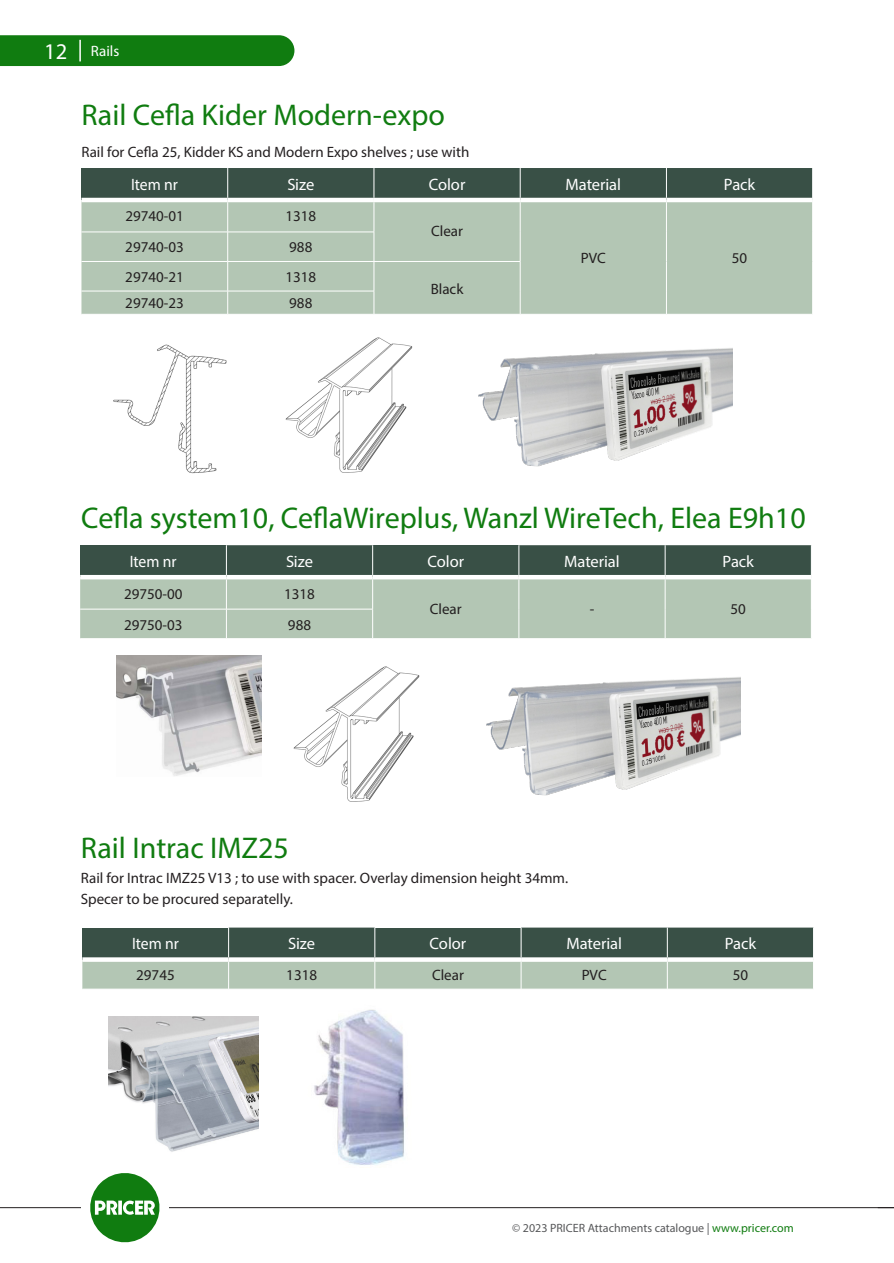
<style>
.page{position:relative;width:894px;height:1263px;background:#fff}
.page>*{position:absolute;margin:0;border:0;box-sizing:border-box;transform-origin:0 0}
.t1{font:30px "Myriad Pro";color:#107c10}
.t2{font:16.5px "Myriad Pro";letter-spacing:-.005em;color:#fff}
.t3{font:16.5px "Myriad Pro";letter-spacing:-.005em;color:#fff;scale:.95 1}
.t4{font:15px/21px "Myriad Pro";color:#231f20}
.t5{font:15px "Myriad Pro";color:#fff}
.t6{font:12px "Myriad Pro";color:#57585a}
.s1{font-size:22.5px}
.s2{color:#107c10}
</style>
<div class="page">
<hr style="left:0;top:1207px;width:893px;height:1px;background:#231f20">
<div style="left:81px;top:1200px;width:87px;height:14px;background:#fff"></div>
<svg style="left:90px;top:1173px;width:70px;height:70px"></svg>
<div style="left:0;top:35px;width:294px;height:31px;background:#107c10"></div>
<hr style="left:79px;top:40px;width:2px;height:21px;background:#fff">
<div style="left:81px;top:168px;width:147px;height:32px;background:#395046"></div>
<div style="left:228px;top:168px;width:584px;height:30px;background:#395046"></div>
<div style="left:374px;top:168px;width:146px;height:32px;background:#395046"></div>
<div style="left:81px;top:202px;width:731px;height:112px;background:#b3c6b4"></div>
<hr style="left:227px;top:168px;width:1px;height:30px;background:#fff">
<hr style="left:373px;top:168px;width:1px;height:30px;background:#fff">
<hr style="left:519px;top:168px;width:1px;height:30px;background:#fff">
<hr style="left:666px;top:168px;width:1px;height:30px;background:#fff">
<hr style="left:81px;top:198px;width:147px;height:4px;background:#fff">
<hr style="left:374px;top:198px;width:146px;height:4px;background:#fff">
<hr style="left:227px;top:202px;width:1px;height:30px;background:#fff">
<hr style="left:373px;top:202px;width:1px;height:30px;background:#fff">
<hr style="left:519px;top:202px;width:1px;height:30px;background:#fff">
<hr style="left:666px;top:202px;width:1px;height:30px;background:#fff">
<hr style="left:81px;top:232px;width:147px;height:1px;background:#fff">
<hr style="left:228px;top:232px;width:146px;height:1px;background:#fff">
<svg style="left:666px;top:232px;width:1px;height:29px"></svg>
<svg style="left:812px;top:232px;width:1px;height:29px"></svg>
<hr style="left:81px;top:261px;width:147px;height:1px;background:#fff">
<hr style="left:228px;top:261px;width:146px;height:1px;background:#fff">
<hr style="left:374px;top:261px;width:146px;height:1px;background:#fff">
<hr style="left:666px;top:261px;width:1px;height:30px;background:#fff">
<hr style="left:81px;top:291px;width:147px;height:1px;background:#fff">
<hr style="left:228px;top:291px;width:146px;height:1px;background:#fff">
<svg style="left:227px;top:232px;width:1px;height:82px"></svg>
<svg style="left:373px;top:232px;width:1px;height:82px"></svg>
<svg style="left:519px;top:232px;width:1px;height:82px"></svg>
<svg style="left:666px;top:291px;width:1px;height:23px"></svg>
<svg style="left:812px;top:291px;width:1px;height:22px"></svg>
<img style="left:113px;top:344px;width:114px;height:130px">
<img style="left:314px;top:1009px;width:90px;height:156px">
<img style="left:108px;top:1016px;width:150px;height:136px">
<img style="left:285px;top:337px;width:128px;height:136px">
<img style="left:478px;top:348px;width:254px;height:119px">
<svg style="left:82px;top:927px;width:731px;height:62px;background:#809387"></svg>
<svg style="left:80px;top:545px;width:731px;height:93px;background:#90a395"></svg>
<img style="left:116px;top:655px;width:145px;height:121px">
<img style="left:293px;top:666px;width:127px;height:136px">
<img style="left:486px;top:677px;width:254px;height:119px">
<p class="t5" style="left:44px;top:42px;width:77px"><span class="s1">12</span> Rails</p>
<h1 class="t1" style="left:81px;top:97px;width:365px">Rail Cefla Kider Modern-expo</h1>
<p class="t4" style="left:81px;top:141px;width:389px">Rail for Cefla 25, Kidder KS and Modern Expo shelves ; use with</p>
<p class="t3" style="left:131px;top:174px;width:51px">Item nr</p>
<p class="t2" style="left:287px;top:174px;width:28px">Size</p>
<p class="t2" style="left:428px;top:174px;width:38px">Color</p>
<p class="t2" style="left:565px;top:174px;width:57px">Material</p>
<p class="t2" style="left:723px;top:174px;width:33px">Pack</p>
<p class="t4" style="left:125px;top:205px;width:60px">29740-01</p>
<p class="t4" style="left:285px;top:205px;width:32px">1318</p>
<p class="t4" style="left:431px;top:221px;width:33px">Clear</p>
<p class="t4" style="left:580px;top:247px;width:27px">PVC</p>
<p class="t4" style="left:731px;top:247px;width:17px">50</p>
<p class="t4" style="left:125px;top:236px;width:60px">29740-03</p>
<p class="t4" style="left:289px;top:236px;width:25px">988</p>
<p class="t4" style="left:125px;top:266px;width:60px">29740-21</p>
<p class="t4" style="left:285px;top:266px;width:32px">1318</p>
<p class="t4" style="left:430px;top:278px;width:34px">Black</p>
<p class="t4" style="left:125px;top:292px;width:60px">29740-23</p>
<p class="t4" style="left:289px;top:292px;width:25px">988</p>
<h1 class="t1" style="left:81px;top:499px;width:725px">Cefla system10, CeflaWireplus, Wanzl WireTech, Elea E9h10</h1>
<p class="t3" style="left:130px;top:551px;width:51px">Item nr</p>
<p class="t2" style="left:286px;top:551px;width:28px">Size</p>
<p class="t2" style="left:427px;top:551px;width:38px">Color</p>
<p class="t2" style="left:564px;top:551px;width:57px">Material</p>
<p class="t2" style="left:722px;top:551px;width:33px">Pack</p>
<p class="t4" style="left:124px;top:583px;width:60px">29750-00</p>
<p class="t4" style="left:284px;top:583px;width:32px">1318</p>
<p class="t4" style="left:429px;top:598px;width:33px">Clear</p>
<p class="t4" style="left:589px;top:598px;width:6px">-</p>
<p class="t4" style="left:730px;top:598px;width:17px">50</p>
<p class="t4" style="left:124px;top:614px;width:60px">29750-03</p>
<p class="t4" style="left:288px;top:614px;width:25px">988</p>
<h1 class="t1" style="left:81px;top:829px;width:209px">Rail Intrac IMZ25</h1>
<p class="t4" style="left:81px;top:866px;width:488px">Rail for Intrac IMZ25 V13 ; to use with spacer. Overlay dimension height 34mm.<br>Specer to be procured separatelly.</p>
<p class="t3" style="left:132px;top:933px;width:51px">Item nr</p>
<p class="t2" style="left:288px;top:933px;width:28px">Size</p>
<p class="t2" style="left:429px;top:933px;width:38px">Color</p>
<p class="t2" style="left:566px;top:933px;width:57px">Material</p>
<p class="t2" style="left:724px;top:933px;width:33px">Pack</p>
<p class="t4" style="left:136px;top:964px;width:40px">29745</p>
<p class="t4" style="left:286px;top:964px;width:32px">1318</p>
<p class="t4" style="left:432px;top:964px;width:33px">Clear</p>
<p class="t4" style="left:581px;top:964px;width:27px">PVC</p>
<p class="t4" style="left:732px;top:964px;width:17px">50</p>
<p class="t6" style="left:512px;top:1220px;width:283px">© 2023 PRICER Attachments catalogue | <span class="s2">www.pricer.com</span></p>
</div>
